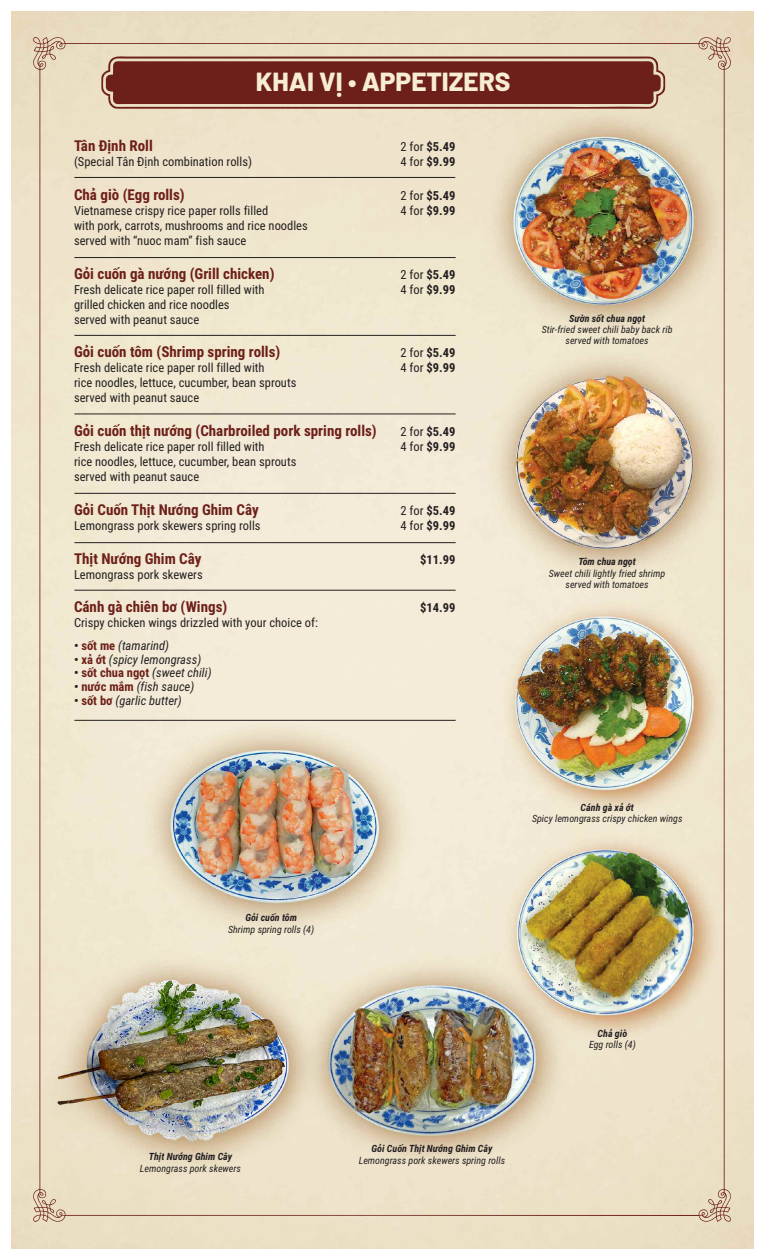
<style>
.page{position:relative;width:765px;height:1260px;background:#fff}
.page>*{position:absolute;margin:0;border:0;box-sizing:border-box;transform-origin:0 0}
.t1{font:800 26.25px "Barlow";color:#f6edd2}
.t2{font:700 15px "Roboto Condensed";color:#6d1f19}
.t3{font:12.5px/15px "Roboto Condensed";color:#231f20}
.t4{font:700 12.5px "Roboto Condensed";color:#231f20}
.t5{font:italic 12.5px "Roboto Condensed";color:#231f20}
.t6{font:italic 10px/11.2px "Roboto Condensed";color:#231f20;text-align:center}
.t7{font:italic 700 10px "Roboto Condensed";color:#231f20}
.s1{font-weight:400}
.s2{font-weight:700;font-style:normal}
.s3{font-weight:700;font-style:normal;color:#6d1f19}
</style>
<div class="page">
<img style="left:33px;top:37px;width:698px;height:1185px">
<svg style="left:101px;top:56px;width:564px;height:53px;background:#7f3a31"></svg>
<hr style="left:74px;top:177px;width:381px;height:1px;background:#231f20">
<hr style="left:74px;top:257px;width:382px;height:1px;background:#231f20">
<hr style="left:74px;top:335px;width:382px;height:1px;background:#231f20">
<hr style="left:74px;top:414px;width:382px;height:1px;background:#231f20">
<hr style="left:74px;top:493px;width:382px;height:1px;background:#231f20">
<hr style="left:74px;top:542px;width:382px;height:1px;background:#231f20">
<hr style="left:74px;top:590px;width:382px;height:1px;background:#231f20">
<hr style="left:74px;top:720px;width:382px;height:1px;background:#231f20">
<h1 class="t1" style="left:256px;top:62px;width:256px">KHAI VỊ • APPETIZERS</h1>
<p class="t2" style="left:74px;top:137px;width:80px">Tân Định Roll</p>
<p class="t4" style="left:401px;top:140px;width:56px"><span class="s1">2 for</span> $5.49</p>
<p class="t3" style="left:74px;top:154px;width:179px">(Special Tân Định combination rolls)</p>
<p class="t4" style="left:401px;top:155px;width:56px"><span class="s1">4 for</span> $9.99</p>
<p class="t2" style="left:74px;top:186px;width:112px">Chả giò (Egg rolls)</p>
<p class="t4" style="left:401px;top:188px;width:56px"><span class="s1">2 for</span> $5.49</p>
<p class="t3" style="left:74px;top:203px;width:196px">Vietnamese crispy rice paper rolls filled</p>
<p class="t4" style="left:401px;top:203px;width:56px"><span class="s1">4 for</span> $9.99</p>
<p class="t3" style="left:74px;top:218px;width:235px">with pork, carrots, mushrooms and rice noodles served with “nuoc mam” fish sauce</p>
<p class="t2" style="left:74px;top:265px;width:202px">Gỏi cuốn gà nướng (Grill chicken)</p>
<p class="t4" style="left:401px;top:267px;width:56px"><span class="s1">2 for</span> $5.49</p>
<p class="t3" style="left:74px;top:282px;width:192px">Fresh delicate rice paper roll filled with</p>
<p class="t4" style="left:401px;top:282px;width:56px"><span class="s1">4 for</span> $9.99</p>
<p class="t3" style="left:74px;top:297px;width:157px">grilled chicken and rice noodles served with peanut sauce</p>
<p class="t2" style="left:74px;top:343px;width:208px">Gỏi cuốn tôm (Shrimp spring rolls)</p>
<p class="t4" style="left:401px;top:346px;width:56px"><span class="s1">2 for</span> $5.49</p>
<p class="t3" style="left:74px;top:361px;width:192px">Fresh delicate rice paper roll filled with</p>
<p class="t4" style="left:401px;top:361px;width:56px"><span class="s1">4 for</span> $9.99</p>
<p class="t3" style="left:74px;top:376px;width:224px">rice noodles, lettuce, cucumber, bean sprouts served with peanut sauce</p>
<p class="t2" style="left:74px;top:422px;width:304px">Gỏi cuốn thịt nướng (Charbroiled pork spring rolls)</p>
<p class="t4" style="left:401px;top:425px;width:56px"><span class="s1">2 for</span> $5.49</p>
<p class="t3" style="left:74px;top:439px;width:192px">Fresh delicate rice paper roll filled with</p>
<p class="t4" style="left:401px;top:440px;width:56px"><span class="s1">4 for</span> $9.99</p>
<p class="t3" style="left:74px;top:454px;width:224px">rice noodles, lettuce, cucumber, bean sprouts served with peanut sauce</p>
<p class="t2" style="left:74px;top:501px;width:186px">Gỏi Cuốn Thịt Nướng Ghim Cây</p>
<p class="t4" style="left:401px;top:503px;width:56px"><span class="s1">2 for</span> $5.49</p>
<p class="t3" style="left:74px;top:518px;width:188px">Lemongrass pork skewers spring rolls</p>
<p class="t4" style="left:401px;top:518px;width:56px"><span class="s1">4 for</span> $9.99</p>
<p class="t2" style="left:74px;top:550px;width:129px">Thịt Nướng Ghim Cây</p>
<p class="t4" style="left:420px;top:552px;width:37px">$11.99</p>
<p class="t3" style="left:74px;top:567px;width:130px">Lemongrass pork skewers</p>
<p class="t2" style="left:74px;top:598px;width:155px">Cánh gà chiên bơ (Wings)</p>
<p class="t4" style="left:420px;top:601px;width:37px">$14.99</p>
<p class="t3" style="left:74px;top:616px;width:245px">Crispy chicken wings drizzled with your choice of:</p>
<p class="t5" style="left:74px;top:638px;width:97px"><span class="s2">•</span> <span class="s3">sốt me</span> (tamarind)</p>
<p class="t5" style="left:74px;top:652px;width:129px"><span class="s2">•</span> <span class="s3">xả ớt</span> (spicy lemongrass)</p>
<p class="t5" style="left:74px;top:666px;width:139px"><span class="s2">•</span> <span class="s3">sốt chua ngọt</span> (sweet chili)</p>
<p class="t5" style="left:74px;top:680px;width:122px"><span class="s2">•</span> <span class="s3">nước mắm</span> (fish sauce)</p>
<p class="t5" style="left:74px;top:693px;width:109px"><span class="s2">•</span> <span class="s3">sốt bơ</span> (garlic butter)</p>
<p class="t7" style="left:569px;top:312px;width:78px">Sườn sốt chua ngọt</p>
<p class="t6" style="left:542px;top:324px;width:132px">Stir-fried sweet chili baby back rib served with tomatoes</p>
<p class="t7" style="left:578px;top:556px;width:59px">Tôm chua ngọt</p>
<p class="t6" style="left:549px;top:568px;width:118px">Sweet chili lightly fried shrimp served with tomatoes</p>
<p class="t7" style="left:245px;top:912px;width:53px">Gỏi cuốn tôm</p>
<p class="t6" style="left:228px;top:924px;width:88px">Shrimp spring rolls (4)</p>
<p class="t7" style="left:149px;top:1151px;width:85px">Thịt Nướng Ghim Cây</p>
<p class="t6" style="left:140px;top:1162px;width:103px">Lemongrass pork skewers</p>
<p class="t7" style="left:581px;top:802px;width:55px">Cánh gà xả ớt</p>
<p class="t6" style="left:532px;top:813px;width:152px">Spicy lemongrass crispy chicken wings</p>
<p class="t7" style="left:372px;top:1143px;width:122px">Gỏi Cuốn Thịt Nướng Ghim Cây</p>
<p class="t6" style="left:359px;top:1155px;width:148px">Lemongrass pork skewers spring rolls</p>
<p class="t7" style="left:598px;top:1028px;width:31px">Chả giò</p>
<p class="t6" style="left:589px;top:1039px;width:48px">Egg rolls (4)</p>
</div>
